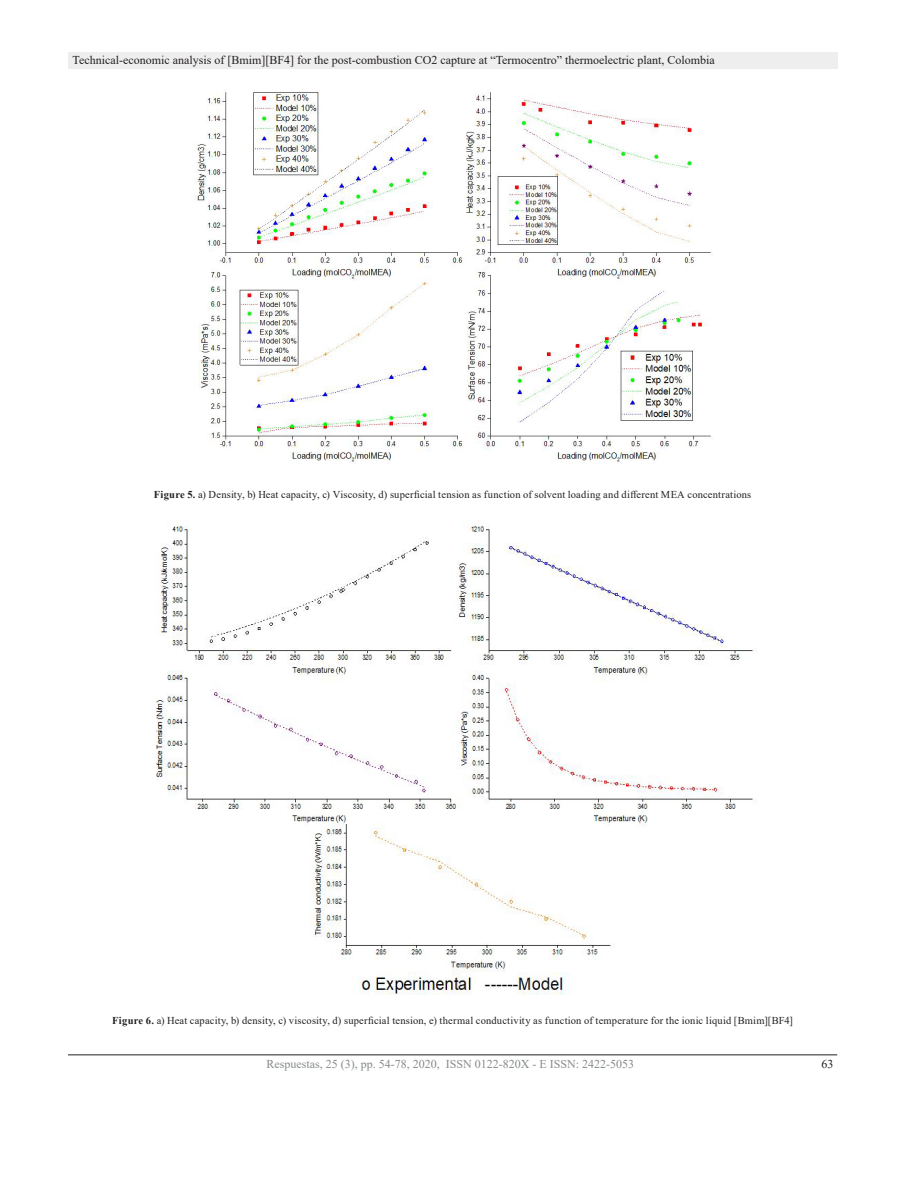
<style>
.page{position:relative;width:918px;height:1188px;background:#fff}
.page>*{position:absolute;margin:0;border:0;box-sizing:border-box;transform-origin:0 0}
.t1{font:12px "Times New Roman";color:#231f20}
.t2{font:12px "Times New Roman";color:#868a8b}
.Estilo_de_párrafo_2{font:10.5px "Times New Roman";letter-spacing:.02em;color:#231f20}
.s1{font-weight:700}
</style>
<div class="page">
<div style="left:68px;top:52px;width:769px;height:17px;background:#eeeeef"></div>
<hr style="left:68px;top:1054px;width:769px;height:1px;background:#231f20">
<img style="left:196px;top:92px;width:515px;height:370px">
<img style="left:156px;top:521px;width:597px;height:474px">
<p class="t1" style="left:73px;top:51px;width:644px">Technical-economic analysis of [Bmim][BF4] for the post-combustion CO2 capture at “Termocentro” thermoelectric plant, Colombia</p>
<p class="Estilo_de_párrafo_2" style="left:154px;top:487px;width:599px"><span class="s1">Figure 5.</span> a) Density, b) Heat capacity, c) Viscosity, d) superficial tension as function of solvent loading and different MEA concentrations</p>
<p class="Estilo_de_párrafo_2" style="left:112px;top:1014px;width:682px"><span class="s1">Figure 6.</span> a) Heat capacity, b) density, c) viscosity, d) superficial tension, e) thermal conductivity as function of temperature for the ionic liquid [Bmim][BF4]</p>
<p class="t2" style="left:266px;top:1056px;width:369px">Respuestas, 25 (3), pp. 54-78, 2020, ISSN 0122-820X - E ISSN: 2422-5053</p>
<p class="t1" style="left:821px;top:1056px;width:13px">63</p>
</div>
